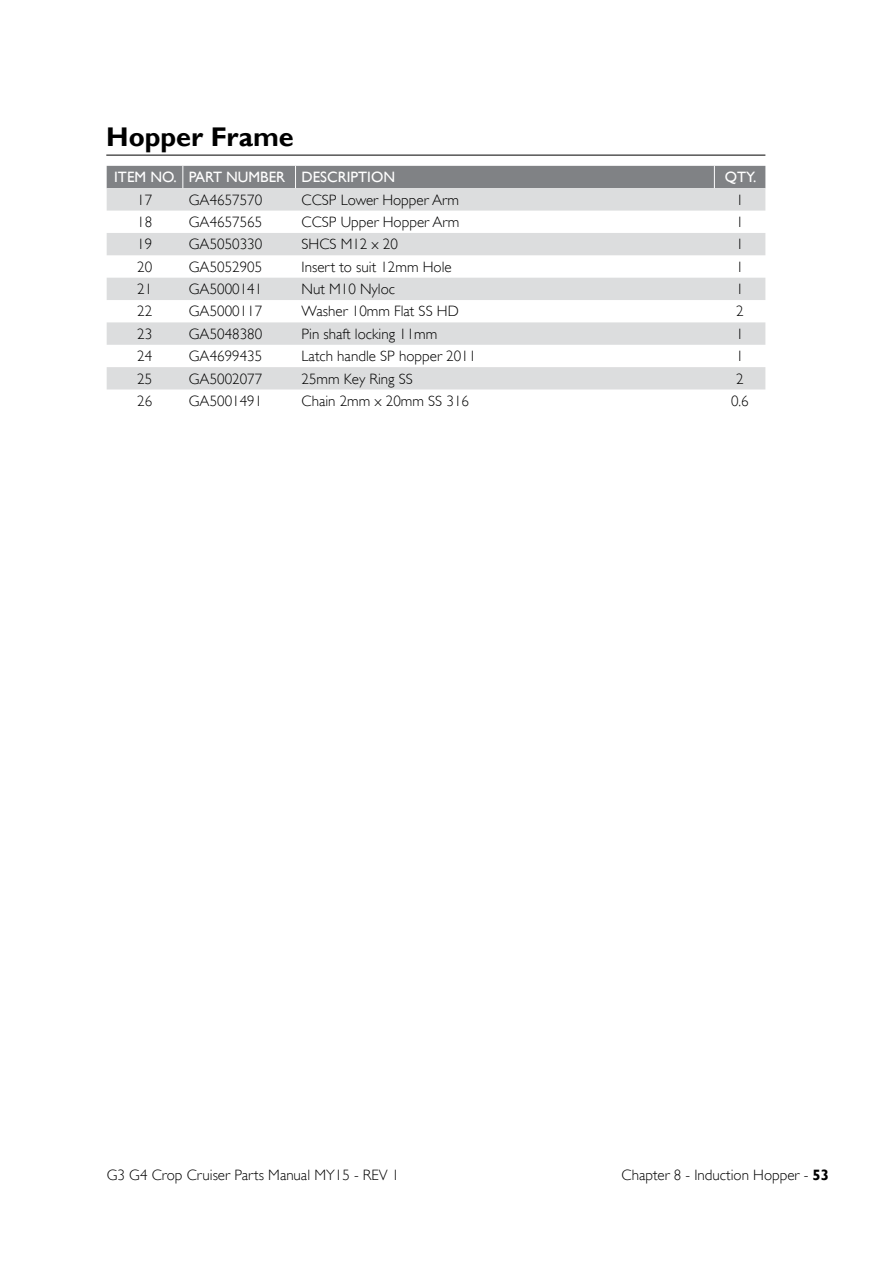
<style>
.page{position:relative;width:893px;height:1263px;background:#fff}
.page>*{position:absolute;margin:0;border:0;box-sizing:border-box;transform-origin:0 0}
.t1{font:700 27px "Gill Sans";color:#000}
.t2{font:300 15px "Gill Sans";color:#000}
.t3{font:15px "Gill Sans";color:#fff}
.s1{font-weight:700}
</style>
<div class="page">
<hr style="left:106px;top:155px;width:659px;height:1px;background:#000">
<svg style="left:107px;top:188px;width:658px;height:201px;fill:#dcddde"></svg>
<div style="left:107px;top:166px;width:658px;height:22px;background:#808285"></div>
<h1 class="t1" style="left:106px;top:121px;width:189px">Hopper Frame</h1>
<p class="t3" style="left:114px;top:168px;width:282px">ITEM NO. PART NUMBER DESCRIPTION</p>
<p class="t3" style="left:725px;top:168px;width:33px">QTY.</p>
<p class="t2" style="left:137px;top:191px;width:16px">17</p>
<p class="t2" style="left:189px;top:191px;width:75px">GA4657570</p>
<p class="t2" style="left:302px;top:191px;width:159px">CCSP Lower Hopper Arm</p>
<p class="t2" style="left:736px;top:191px;width:9px">1</p>
<p class="t2" style="left:137px;top:213px;width:16px">18</p>
<p class="t2" style="left:189px;top:213px;width:75px">GA4657565</p>
<p class="t2" style="left:302px;top:213px;width:159px">CCSP Upper Hopper Arm</p>
<p class="t2" style="left:736px;top:213px;width:9px">1</p>
<p class="t2" style="left:137px;top:236px;width:16px">19</p>
<p class="t2" style="left:189px;top:236px;width:75px">GA5050330</p>
<p class="t2" style="left:302px;top:236px;width:98px">SHCS M12 x 20</p>
<p class="t2" style="left:736px;top:236px;width:9px">1</p>
<p class="t2" style="left:137px;top:258px;width:16px">20</p>
<p class="t2" style="left:189px;top:258px;width:75px">GA5052905</p>
<p class="t2" style="left:302px;top:258px;width:152px">Insert to suit 12mm Hole</p>
<p class="t2" style="left:736px;top:258px;width:9px">1</p>
<p class="t2" style="left:137px;top:280px;width:16px">21</p>
<p class="t2" style="left:189px;top:280px;width:75px">GA5000141</p>
<p class="t2" style="left:302px;top:280px;width:95px">Nut M10 Nyloc</p>
<p class="t2" style="left:736px;top:280px;width:9px">1</p>
<p class="t2" style="left:137px;top:303px;width:16px">22</p>
<p class="t2" style="left:189px;top:303px;width:75px">GA5000117</p>
<p class="t2" style="left:302px;top:303px;width:159px">Washer 10mm Flat SS HD</p>
<p class="t2" style="left:736px;top:303px;width:9px">2</p>
<p class="t2" style="left:137px;top:325px;width:16px">23</p>
<p class="t2" style="left:189px;top:325px;width:75px">GA5048380</p>
<p class="t2" style="left:302px;top:325px;width:137px">Pin shaft locking 11mm</p>
<p class="t2" style="left:736px;top:325px;width:9px">1</p>
<p class="t2" style="left:137px;top:347px;width:16px">24</p>
<p class="t2" style="left:189px;top:347px;width:75px">GA4699435</p>
<p class="t2" style="left:302px;top:347px;width:176px">Latch handle SP hopper 2011</p>
<p class="t2" style="left:736px;top:347px;width:9px">1</p>
<p class="t2" style="left:137px;top:370px;width:16px">25</p>
<p class="t2" style="left:189px;top:370px;width:75px">GA5002077</p>
<p class="t2" style="left:302px;top:370px;width:113px">25mm Key Ring SS</p>
<p class="t2" style="left:736px;top:370px;width:9px">2</p>
<p class="t2" style="left:137px;top:392px;width:16px">26</p>
<p class="t2" style="left:189px;top:392px;width:75px">GA5001491</p>
<p class="t2" style="left:302px;top:392px;width:169px">Chain 2mm x 20mm SS 316</p>
<p class="t2" style="left:731px;top:392px;width:19px">0.6</p>
<p class="t2" style="left:107px;top:1166px;width:294px">G3 G4 Crop Cruiser Parts Manual MY15 - REV 1</p>
<p class="t2" style="left:621px;top:1166px;width:209px">Chapter 8 - Induction Hopper - <span class="s1">53</span></p>
</div>
